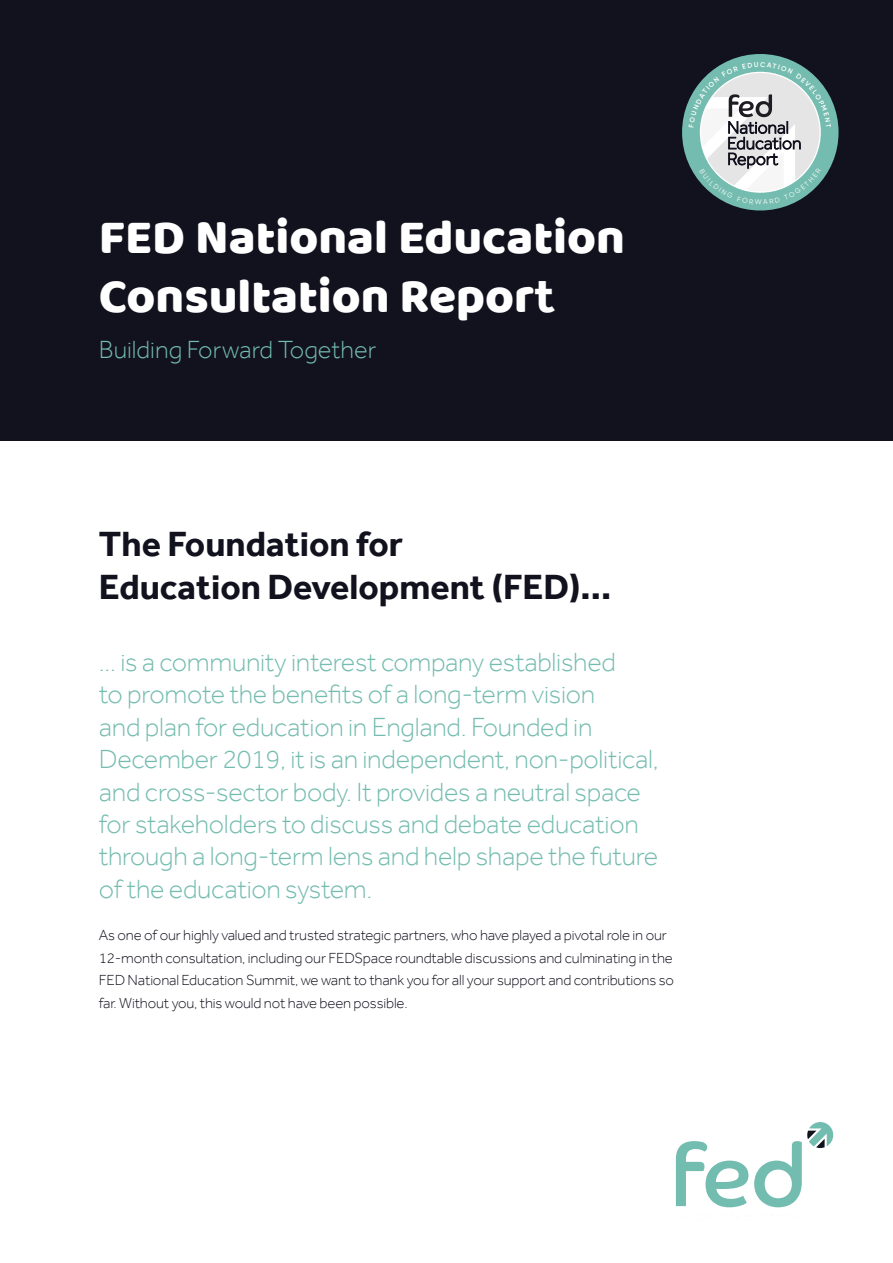
<style>
.page{position:relative;width:893px;height:1263px;background:#fff}
.page>*{position:absolute;margin:0;border:0;box-sizing:border-box;transform-origin:0 0}
.t1{font:49.5px/59.4px "Baloo";color:#fff}
.t2{font:700 36px/43.2px "Effra";color:#12121e}
.t3{font:300 27px/32.4px "Effra";letter-spacing:-.01em;color:#74bcaf}
.t4{font:300 25.5px "Effra";color:#74bcaf}
.t5{font:300 17.55px/31.3px "Effra";color:#201c23}
.t6{font:300 15px/22.5px "Effra";letter-spacing:-.01em;color:#12121e}
.s1{font-family:"Effra";font-weight:700}
</style>
<div class="page">
<div style="left:0;top:0;width:893px;height:440px;background:#12121e"></div>
<svg style="left:676px;top:1141px;width:72px;height:66px"></svg>
<svg style="left:754px;top:1122px;width:79px;height:85px"></svg>
<svg style="left:682px;top:54px;width:156px;height:156px"></svg>
<h1 class="t1" style="left:99px;top:206px;width:528px">FED National Education<br>Consultation Repor<span class="s1">t</span></h1>
<p class="t4" style="left:99px;top:335px;width:279px">Building Forward Together</p>
<p class="t5" style="left:727px;top:112px;width:63px">National<br>Report</p>
<h2 class="t2" style="left:99px;top:522px;width:514px">The Foundation for<br>Education Development (FED)...</h2>
<p class="t3" style="left:99px;top:645px;width:561px">... is a community interest company established<br>to promote the benefits of a long-term vision<br>and plan for education in England. Founded in December 2019, it is an independent, non-political, and cross-sector body. It provides a neutral space for stakeholders to discuss and debate education through a long-term lens and help shape the future of the education system.</p>
<p class="t6" style="left:99px;top:924px;width:577px">As one of our highly valued and trusted strategic partners, who have played a pivotal role in our 12-month consultation, including our FEDSpace roundtable discussions and culminating in the FED National Education Summit, we want to thank you for all your support and contributions so far. Without you, this would not have been possible.</p>
</div>
